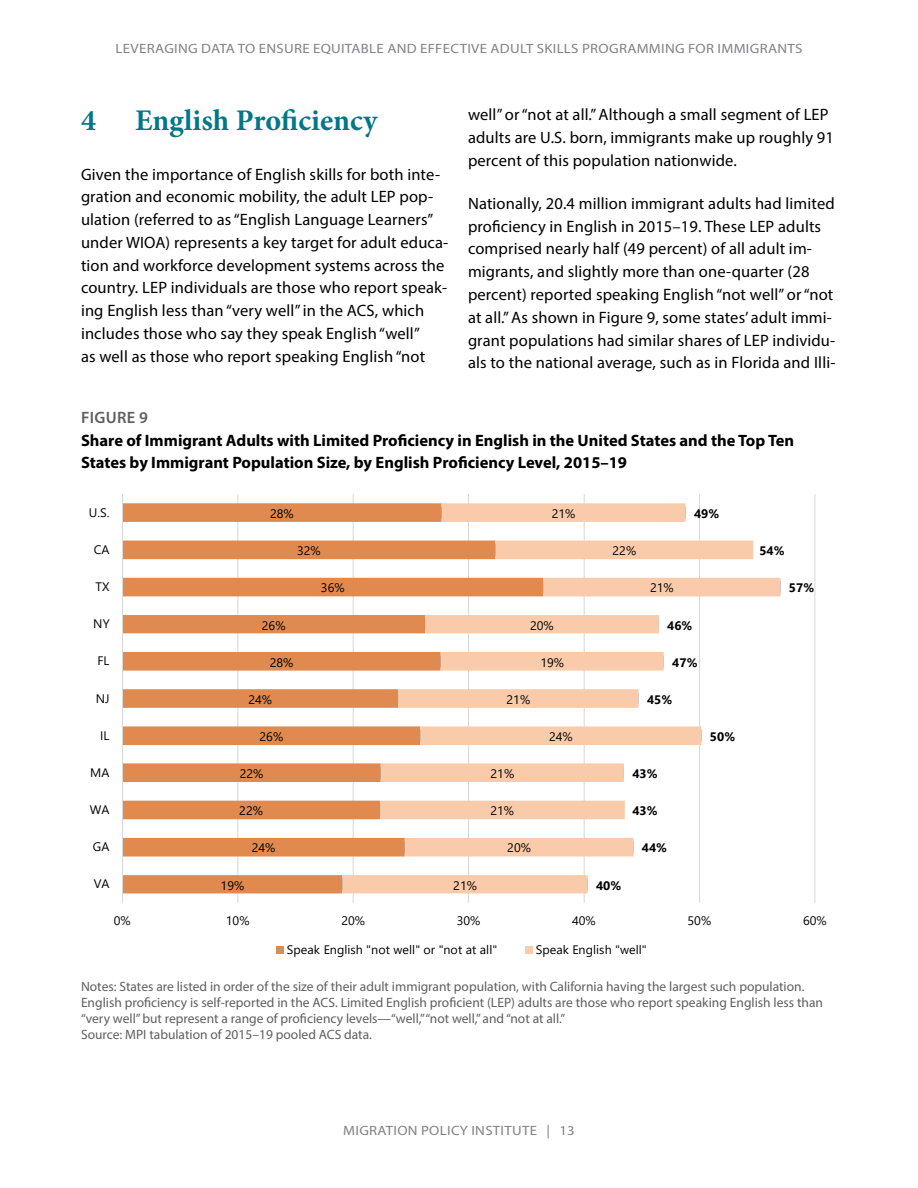
<style>
.page{position:relative;width:918px;height:1188px;background:#fff}
.page>*{position:absolute;margin:0;border:0;box-sizing:border-box;transform-origin:0 0}
.t1{font:700 30px "Minion Pro";color:#037788}
.Body_1_15{font:16.5px/22.8px "Myriad Pro";letter-spacing:.01em;color:#000}
.Figure_Number___Title{font:700 16.5px/22.8px "Myriad Pro";color:#000}
.t2{font:600 16.5px "Myriad Pro";letter-spacing:.02em;color:#5f5f5f}
.Figure_Notes_Sources{font:13.5px/16.2px "Myriad Pro";color:#5f5f5f}
.t3{font:13.5px "Myriad Pro";letter-spacing:.02em;color:#808285;scale:1.1 1}
.t4{font:12.3px "Segoe UI";letter-spacing:.005em;color:#000}
.t5{font:700 12.3px "Segoe UI";letter-spacing:.005em;color:#000}
</style>
<div class="page">
<hr style="left:237px;top:494px;width:1px;height:409px;background:#d9d9d9">
<hr style="left:353px;top:494px;width:1px;height:409px;background:#d9d9d9">
<hr style="left:468px;top:494px;width:1px;height:409px;background:#d9d9d9">
<hr style="left:584px;top:494px;width:1px;height:409px;background:#d9d9d9">
<hr style="left:699px;top:494px;width:1px;height:409px;background:#d9d9d9">
<hr style="left:814px;top:494px;width:1px;height:409px;background:#d9d9d9">
<svg style="left:123px;top:503px;width:219px;height:390px"></svg>
<svg style="left:342px;top:503px;width:439px;height:390px"></svg>
<hr style="left:122px;top:494px;width:1px;height:409px;background:#d9d9d9">
<div style="left:276px;top:946px;width:8px;height:7px;background:#e08a4f"></div>
<div style="left:525px;top:946px;width:8px;height:7px;background:#facbaa"></div>
<p class="t3" style="left:116px;top:40px;width:626px">LEVERAGING DATA TO ENSURE EQUITABLE AND EFFECTIVE ADULT SKILLS PROGRAMMING FOR IMMIGRANTS</p>
<p class="t1" style="left:81px;top:99px;width:16px">4</p>
<p class="t1" style="left:135px;top:99px;width:244px">English Proficiency</p>
<p class="Body_1_15" style="left:81px;top:162px;width:369px">Given the importance of English skills for both inte&shy;gration and economic mobility, the adult LEP pop&shy;ulation (referred to as “English Language Learners” under WIOA) represents a key target for adult educa&shy;tion and workforce development systems across the country. LEP individuals are those who report speak&shy;ing English less than “very well” in the ACS, which includes those who say they speak English “well”<br>as well as those who report speaking English “not</p>
<p class="Body_1_15" style="left:468px;top:103px;width:368px">well” or “not at all.” Although a small segment of LEP adults are U.S. born, immigrants make up roughly 91 percent of this population nationwide.</p>
<p class="Body_1_15" style="left:468px;top:192px;width:369px">Nationally, 20.4 million immigrant adults had limited proficiency in English in 2015–19. These LEP adults comprised nearly half (49 percent) of all adult im&shy;migrants, and slightly more than one-quarter (28 percent) reported speaking English “not well” or “not at all.” As shown in Figure 9, some states’ adult immi&shy;grant populations had similar shares of LEP individu&shy;als to the national average, such as in Florida and Illi-</p>
<p class="t2" style="left:81px;top:407px;width:68px">FIGURE 9</p>
<p class="Figure_Number___Title" style="left:81px;top:428px;width:715px">Share of Immigrant Adults with Limited Proficiency in English in the United States and the Top Ten<br>States by Immigrant Population Size, by English Proficiency Level, 2015–19</p>
<p class="t4" style="left:89px;top:501px;width:22px">U.S.</p>
<p class="t4" style="left:270px;top:502px;width:25px">28%</p>
<p class="t4" style="left:552px;top:502px;width:25px">21%</p>
<p class="t5" style="left:694px;top:502px;width:27px">49%</p>
<p class="t4" style="left:94px;top:538px;width:17px">CA</p>
<p class="t4" style="left:297px;top:539px;width:25px">32%</p>
<p class="t4" style="left:613px;top:539px;width:25px">22%</p>
<p class="t5" style="left:759px;top:539px;width:27px">54%</p>
<p class="t4" style="left:96px;top:575px;width:16px">TX</p>
<p class="t4" style="left:321px;top:576px;width:25px">36%</p>
<p class="t4" style="left:650px;top:576px;width:25px">21%</p>
<p class="t5" style="left:789px;top:576px;width:27px">57%</p>
<p class="t4" style="left:93px;top:612px;width:18px">NY</p>
<p class="t4" style="left:262px;top:614px;width:25px">26%</p>
<p class="t4" style="left:530px;top:614px;width:25px">20%</p>
<p class="t5" style="left:667px;top:614px;width:27px">46%</p>
<p class="t4" style="left:98px;top:649px;width:13px">FL</p>
<p class="t4" style="left:270px;top:651px;width:25px">28%</p>
<p class="t4" style="left:540px;top:651px;width:25px">19%</p>
<p class="t5" style="left:672px;top:651px;width:27px">47%</p>
<p class="t4" style="left:96px;top:687px;width:15px">NJ</p>
<p class="t4" style="left:248px;top:688px;width:25px">24%</p>
<p class="t4" style="left:507px;top:688px;width:25px">21%</p>
<p class="t5" style="left:647px;top:688px;width:27px">45%</p>
<p class="t4" style="left:100px;top:724px;width:11px">IL</p>
<p class="t4" style="left:259px;top:725px;width:25px">26%</p>
<p class="t4" style="left:549px;top:725px;width:25px">24%</p>
<p class="t5" style="left:710px;top:725px;width:27px">50%</p>
<p class="t4" style="left:90px;top:761px;width:21px">MA</p>
<p class="t4" style="left:240px;top:762px;width:25px">22%</p>
<p class="t4" style="left:491px;top:762px;width:25px">21%</p>
<p class="t5" style="left:632px;top:762px;width:27px">43%</p>
<p class="t4" style="left:90px;top:798px;width:21px">WA</p>
<p class="t4" style="left:239px;top:799px;width:25px">22%</p>
<p class="t4" style="left:490px;top:799px;width:25px">21%</p>
<p class="t5" style="left:632px;top:799px;width:27px">43%</p>
<p class="t4" style="left:93px;top:835px;width:18px">GA</p>
<p class="t4" style="left:252px;top:836px;width:25px">24%</p>
<p class="t4" style="left:507px;top:836px;width:25px">20%</p>
<p class="t5" style="left:642px;top:836px;width:27px">44%</p>
<p class="t4" style="left:94px;top:872px;width:17px">VA</p>
<p class="t4" style="left:221px;top:874px;width:25px">19%</p>
<p class="t4" style="left:453px;top:874px;width:25px">21%</p>
<p class="t5" style="left:596px;top:874px;width:27px">40%</p>
<p class="t4" style="left:114px;top:909px;width:18px">0%</p>
<p class="t4" style="left:226px;top:909px;width:25px">10%</p>
<p class="t4" style="left:341px;top:909px;width:25px">20%</p>
<p class="t4" style="left:457px;top:909px;width:25px">30%</p>
<p class="t4" style="left:572px;top:909px;width:25px">40%</p>
<p class="t4" style="left:688px;top:909px;width:25px">50%</p>
<p class="t4" style="left:803px;top:909px;width:25px">60%</p>
<p class="t4" style="left:287px;top:938px;width:212px">Speak English "not well" or "not at all"</p>
<p class="t4" style="left:536px;top:938px;width:113px">Speak English "well"</p>
<p class="Figure_Notes_Sources" style="left:81px;top:978px;width:744px">Notes: States are listed in order of the size of their adult immigrant population, with California having the largest such population.<br>English proficiency is self-reported in the ACS. Limited English proficient (LEP) adults are those who report speaking English less than “very well” but represent a range of proficiency levels—“well,” “not well,” and “not at all.”</p>
<p class="Figure_Notes_Sources" style="left:81px;top:1026px;width:293px">Source: MPI tabulation of 2015–19 pooled ACS data.</p>
<p class="t3" style="left:343px;top:1122px;width:212px">MIGRATION POLICY INSTITUTE | 13</p>
</div>
